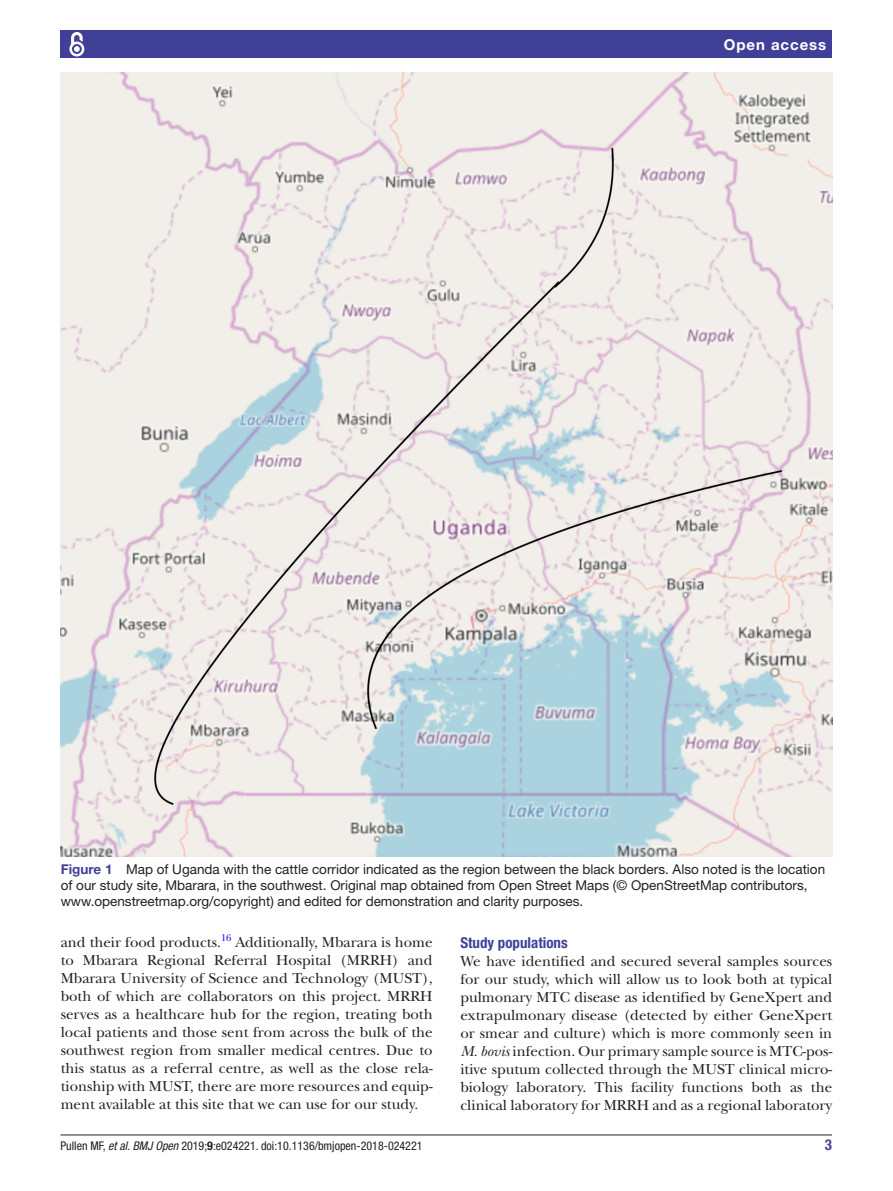
<style>
.page{position:relative;width:893px;height:1191px;background:#fff}
.page>*{position:absolute;margin:0;border:0;box-sizing:border-box;transform-origin:0 0}
.t1{font:15px/18px "New Baskerville";color:#231f20;text-align:justify}
.t2{font:700 condensed 15px "Helvetica Neue LT Std";color:#414099}
.t3{font:700 15px "Helvetica Neue LT Std";letter-spacing:.065em;color:#fff}
.t4{font:13.5px/16.2px "Helvetica Neue LT Std";color:#231f20}
.t5{font:condensed 12px "Helvetica Neue LT Std";color:#231f20}
.t6{font:9.9px "New Baskerville";color:#00f}
.s1{font-weight:700;color:#414099}
.s2{font-style:italic}
.s3{font-weight:700}
</style>
<div class="page">
<hr style="left:61px;top:1134px;width:771px;height:1px;background:#231f20">
<div style="left:61px;top:31px;width:771px;height:27px;background:#414099"></div>
<svg style="left:69px;top:32px;width:16px;height:25px"></svg>
<img style="left:61px;top:73px;width:771px;height:783px">
<p class="t3" style="left:724px;top:35px;width:104px">Open access</p>
<p class="t4" style="left:61px;top:861px;width:766px"><span class="s1">Figure 1</span> Map of Uganda with the cattle corridor indicated as the region between the black borders. Also noted is the location of our study site, Mbarara, in the southwest. Original map obtained from Open Street Maps (© OpenStreetMap contributors, www.openstreetmap.org/copyright) and edited for demonstration and clarity purposes.</p>
<p class="t1" style="left:61px;top:933px;width:162px">and their food products.</p>
<p class="t6" style="left:221px;top:931px;width:12px">16</p>
<p class="t1" style="left:61px;top:933px;width:373px;text-indent:175px">Additionally, Mbarara is home to Mbarara Regional Referral Hospital (MRRH) and Mbarara University of Science and Technology (MUST), both of which are collaborators on this project. MRRH serves as a healthcare hub for the region, treating both local patients and those sent from across the bulk of the southwest region from smaller medical centres. Due to this status as a referral centre, as well as the close rela&shy;tionship with MUST, there are more resources and equip&shy;ment available at this site that we can use for our study.</p>
<p class="t2" style="left:460px;top:933px;width:109px">Study populations</p>
<p class="t1" style="left:460px;top:952px;width:373px">We have identified and secured several samples sources for our study, which will allow us to look both at typical pulmonary MTC disease as identified by GeneXpert and extrapulmonary disease (detected by either GeneXpert or smear and culture) which is more commonly seen in <span class="s2">M. bovis</span> infection. Our primary sample source is MTC-pos&shy;itive sputum collected through the MUST clinical micro&shy;biology laboratory. This facility functions both as the clinical laboratory for MRRH and as a regional laboratory</p>
<p class="t5" style="left:61px;top:1138px;width:364px">Pullen MF, <span class="s2">et al</span>. <span class="s2">BMJ Open</span> 2019;<span class="s3">9</span>:e024221. doi:10.1136/bmjopen-2018-024221</p>
<p class="t2" style="left:825px;top:1135px;width:9px">3</p>
</div>
